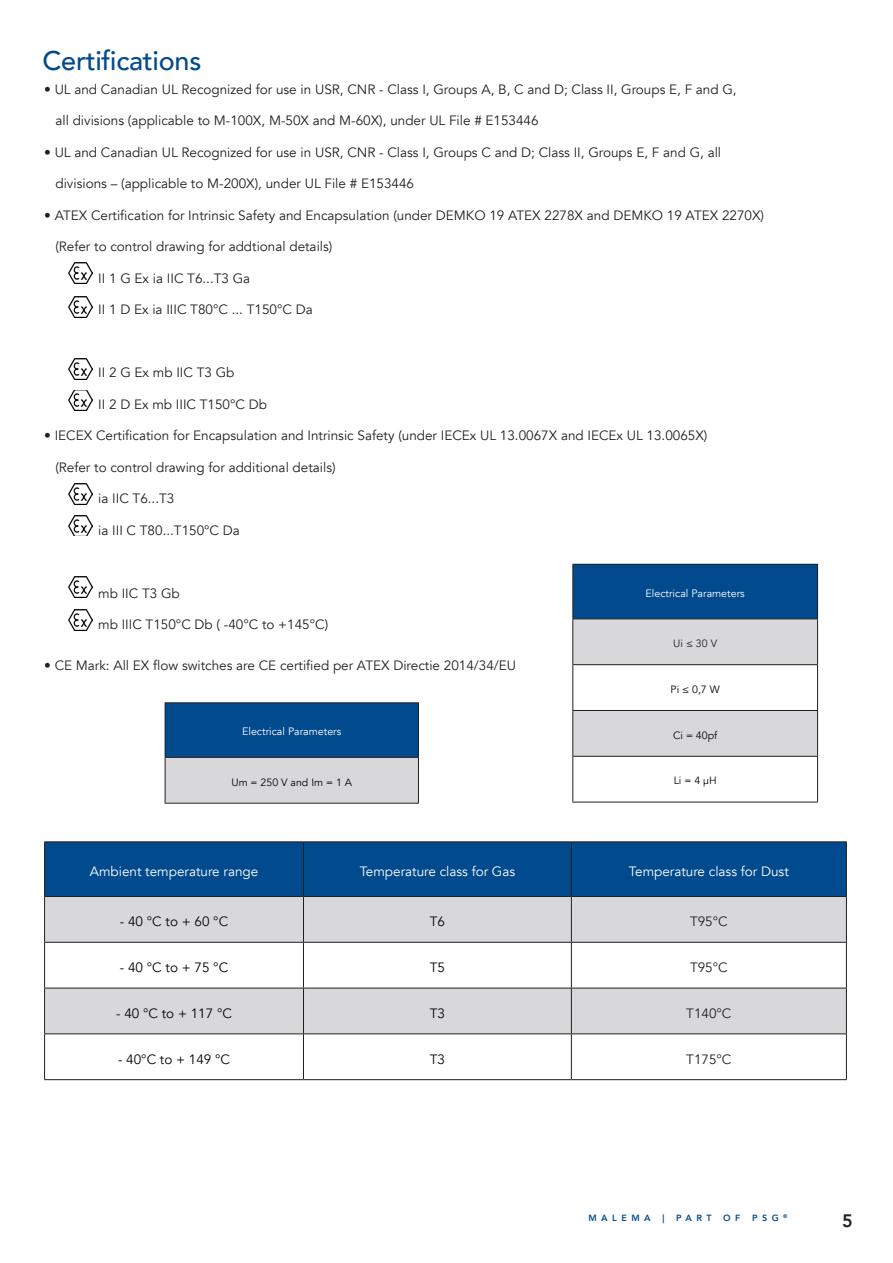
<style>
.page{position:relative;width:893px;height:1263px;background:#fff}
.page>*{position:absolute;margin:0;border:0;box-sizing:border-box;transform-origin:0 0}
.t1{font:500 27px "Avenir";letter-spacing:-.01em;color:#004a8d}
.t2{font:800 18px "Avenir";color:#231f20}
.t3{font:13.5px "Avenir";color:#231f20}
.t4{font:13.5px "Avenir";color:#fff}
.t5{font:13.5px "Avenir";color:#040503}
.t6{font:10.65px "Avenir";color:#fff}
.t7{font:10.5px "Avenir";color:#040503}
.t8{font:10.5px "Avenir";color:#231f20}
.t9{font:800 9px "Avenir";letter-spacing:.5em;color:#004a8d}
</style>
<div class="page">
<img style="left:68px;top:263px;width:25px;height:20px">
<img style="left:68px;top:297px;width:25px;height:20px">
<img style="left:68px;top:359px;width:25px;height:20px">
<img style="left:68px;top:390px;width:25px;height:21px">
<img style="left:68px;top:483px;width:25px;height:21px">
<img style="left:68px;top:515px;width:25px;height:21px">
<img style="left:68px;top:577px;width:25px;height:20px">
<img style="left:68px;top:610px;width:25px;height:20px">
<div style="left:165px;top:703px;width:253px;height:54px;background:#004a8d"></div>
<div style="left:165px;top:757px;width:253px;height:46px;background:#d8d8da"></div>
<hr style="left:165px;top:758px;width:1px;height:45px;background:#231f20">
<hr style="left:165px;top:803px;width:254px;height:1px;background:#231f20">
<hr style="left:418px;top:758px;width:1px;height:45px;background:#231f20">
<hr style="left:165px;top:702px;width:254px;height:1px;background:#231f20">
<hr style="left:165px;top:703px;width:1px;height:54px;background:#231f20">
<hr style="left:165px;top:757px;width:254px;height:1px;background:#231f20">
<hr style="left:418px;top:703px;width:1px;height:54px;background:#231f20">
<div style="left:573px;top:564px;width:245px;height:55px;background:#004a8d"></div>
<svg style="left:573px;top:619px;width:244px;height:137px"></svg>
<hr style="left:572px;top:564px;width:246px;height:1px;background:#231f20">
<hr style="left:572px;top:565px;width:1px;height:53px;background:#231f20">
<hr style="left:817px;top:565px;width:1px;height:53px;background:#231f20">
<hr style="left:572px;top:618px;width:246px;height:1px;background:#231f20">
<hr style="left:572px;top:619px;width:1px;height:45px;background:#231f20">
<hr style="left:817px;top:619px;width:1px;height:45px;background:#231f20">
<hr style="left:572px;top:664px;width:246px;height:1px;background:#231f20">
<hr style="left:572px;top:665px;width:1px;height:45px;background:#231f20">
<hr style="left:817px;top:665px;width:1px;height:45px;background:#231f20">
<hr style="left:572px;top:710px;width:246px;height:1px;background:#231f20">
<hr style="left:572px;top:711px;width:1px;height:45px;background:#231f20">
<hr style="left:817px;top:711px;width:1px;height:45px;background:#231f20">
<hr style="left:572px;top:756px;width:246px;height:1px;background:#231f20">
<hr style="left:572px;top:757px;width:1px;height:45px;background:#231f20">
<hr style="left:817px;top:757px;width:1px;height:45px;background:#231f20">
<hr style="left:572px;top:802px;width:246px;height:1px;background:#231f20">
<div style="left:45px;top:842px;width:801px;height:54px;background:#004a8d"></div>
<svg style="left:45px;top:897px;width:801px;height:136px;fill:#d8d8da"></svg>
<hr style="left:44px;top:841px;width:259px;height:1px;background:#231f20">
<hr style="left:44px;top:842px;width:1px;height:54px;background:#231f20">
<hr style="left:303px;top:841px;width:268px;height:1px;background:#231f20">
<hr style="left:303px;top:842px;width:1px;height:54px;background:#231f20">
<hr style="left:571px;top:841px;width:276px;height:1px;background:#231f20">
<hr style="left:571px;top:842px;width:1px;height:54px;background:#231f20">
<hr style="left:846px;top:842px;width:1px;height:54px;background:#231f20">
<hr style="left:44px;top:896px;width:259px;height:1px;background:#231f20">
<hr style="left:44px;top:897px;width:1px;height:45px;background:#231f20">
<hr style="left:303px;top:896px;width:268px;height:1px;background:#231f20">
<hr style="left:303px;top:897px;width:1px;height:45px;background:#231f20">
<hr style="left:571px;top:896px;width:276px;height:1px;background:#231f20">
<hr style="left:571px;top:897px;width:1px;height:45px;background:#231f20">
<hr style="left:846px;top:897px;width:1px;height:45px;background:#231f20">
<hr style="left:44px;top:942px;width:259px;height:1px;background:#231f20">
<hr style="left:44px;top:943px;width:1px;height:45px;background:#231f20">
<hr style="left:303px;top:942px;width:268px;height:1px;background:#231f20">
<hr style="left:303px;top:943px;width:1px;height:45px;background:#231f20">
<hr style="left:571px;top:942px;width:276px;height:1px;background:#231f20">
<hr style="left:571px;top:943px;width:1px;height:45px;background:#231f20">
<hr style="left:846px;top:943px;width:1px;height:45px;background:#231f20">
<hr style="left:44px;top:988px;width:259px;height:1px;background:#231f20">
<hr style="left:44px;top:988px;width:1px;height:45px;background:#231f20">
<hr style="left:303px;top:988px;width:268px;height:1px;background:#231f20">
<hr style="left:303px;top:988px;width:1px;height:45px;background:#231f20">
<hr style="left:571px;top:988px;width:276px;height:1px;background:#231f20">
<hr style="left:571px;top:988px;width:1px;height:45px;background:#231f20">
<hr style="left:846px;top:988px;width:1px;height:45px;background:#231f20">
<hr style="left:44px;top:1033px;width:259px;height:1px;background:#231f20">
<hr style="left:44px;top:1034px;width:1px;height:45px;background:#231f20">
<hr style="left:303px;top:1033px;width:268px;height:1px;background:#231f20">
<hr style="left:303px;top:1034px;width:1px;height:45px;background:#231f20">
<hr style="left:571px;top:1033px;width:276px;height:1px;background:#231f20">
<hr style="left:571px;top:1034px;width:1px;height:45px;background:#231f20">
<hr style="left:846px;top:1034px;width:1px;height:45px;background:#231f20">
<hr style="left:44px;top:1079px;width:259px;height:1px;background:#231f20">
<hr style="left:303px;top:1079px;width:268px;height:1px;background:#231f20">
<hr style="left:571px;top:1079px;width:276px;height:1px;background:#231f20">
<h1 class="t1" style="left:43px;top:37px;width:160px">Certifications</h1>
<p class="t3" style="left:44px;top:81px;width:694px">• UL and Canadian UL Recognized for use in USR, CNR - Class I, Groups A, B, C and D; Class II, Groups E, F and G,</p>
<p class="t3" style="left:55px;top:113px;width:485px">all divisions (applicable to M-100X, M-50X and M-60X), under UL File # E153446</p>
<p class="t3" style="left:44px;top:144px;width:678px">• UL and Canadian UL Recognized for use in USR, CNR - Class I, Groups C and D; Class II, Groups E, F and G, all</p>
<p class="t3" style="left:55px;top:176px;width:360px">divisions – (applicable to M-200X), under UL File # E153446</p>
<p class="t3" style="left:44px;top:207px;width:721px">• ATEX Certification for Intrinsic Safety and Encapsulation (under DEMKO 19 ATEX 2278X and DEMKO 19 ATEX 2270X)</p>
<p class="t3" style="left:55px;top:239px;width:278px">(Refer to control drawing for addtional details)</p>
<p class="t3" style="left:98px;top:270px;width:154px">II 1 G Ex ia IIC T6...T3 Ga</p>
<p class="t3" style="left:98px;top:302px;width:216px">II 1 D Ex ia IIIC T80°C ... T150°C Da</p>
<p class="t3" style="left:98px;top:365px;width:138px">II 2 G Ex mb IIC T3 Gb</p>
<p class="t3" style="left:98px;top:396px;width:170px">II 2 D Ex mb IIIC T150°C Db</p>
<p class="t3" style="left:44px;top:428px;width:665px">• IECEX Certification for Encapsulation and Intrinsic Safety (under IECEx UL 13.0067X and IECEx UL 13.0065X)</p>
<p class="t3" style="left:55px;top:459px;width:282px">(Refer to control drawing for additional details)</p>
<p class="t3" style="left:98px;top:490px;width:78px">ia IIC T6...T3</p>
<p class="t3" style="left:98px;top:522px;width:143px">ia III C T80...T150°C Da</p>
<p class="t3" style="left:98px;top:585px;width:83px">mb IIC T3 Gb</p>
<p class="t3" style="left:98px;top:616px;width:231px">mb IIIC T150°C Db ( -40°C to +145°C)</p>
<p class="t3" style="left:44px;top:657px;width:473px">• CE Mark: All EX flow switches are CE certified per ATEX Directie 2014/34/EU</p>
<p class="t6" style="left:242px;top:725px;width:101px">Electrical Parameters</p>
<p class="t7" style="left:231px;top:776px;width:122px">Um = 250 V and Im = 1 A</p>
<p class="t6" style="left:645px;top:587px;width:101px">Electrical Parameters</p>
<p class="t8" style="left:673px;top:637px;width:45px">Ui ≤ 30 V</p>
<p class="t7" style="left:671px;top:683px;width:51px">Pi ≤ 0,7 W</p>
<p class="t7" style="left:673px;top:729px;width:46px">Ci = 40pf</p>
<p class="t7" style="left:674px;top:774px;width:45px">Li = 4 μH</p>
<p class="t4" style="left:90px;top:863px;width:170px">Ambient temperature range</p>
<p class="t4" style="left:360px;top:863px;width:157px">Temperature class for Gas</p>
<p class="t4" style="left:629px;top:863px;width:161px">Temperature class for Dust</p>
<p class="t5" style="left:120px;top:913px;width:110px">- 40 °C to + 60 °C</p>
<p class="t5" style="left:430px;top:913px;width:17px">T6</p>
<p class="t3" style="left:690px;top:913px;width:39px">T95°C</p>
<p class="t5" style="left:120px;top:959px;width:110px">- 40 °C to + 75 °C</p>
<p class="t5" style="left:430px;top:959px;width:17px">T5</p>
<p class="t3" style="left:690px;top:959px;width:39px">T95°C</p>
<p class="t5" style="left:116px;top:1005px;width:117px">- 40 °C to + 117 °C</p>
<p class="t5" style="left:430px;top:1005px;width:17px">T3</p>
<p class="t3" style="left:686px;top:1005px;width:47px">T140°C</p>
<p class="t5" style="left:118px;top:1051px;width:114px">- 40°C to + 149 °C</p>
<p class="t5" style="left:430px;top:1051px;width:17px">T3</p>
<p class="t3" style="left:686px;top:1051px;width:47px">T175°C</p>
<p class="t9" style="left:588px;top:1211px;width:64px">MALEMA</p>
<p class="t9" style="left:662px;top:1211px;width:3px">|</p>
<p class="t9" style="left:676px;top:1211px;width:37px">PART</p>
<p class="t9" style="left:723px;top:1211px;width:19px">O F</p>
<p class="t9" style="left:752px;top:1211px;width:37px">PSG <sup>®</sup></p>
<h2 class="t2" style="left:842px;top:1206px;width:12px">5</h2>
</div>
